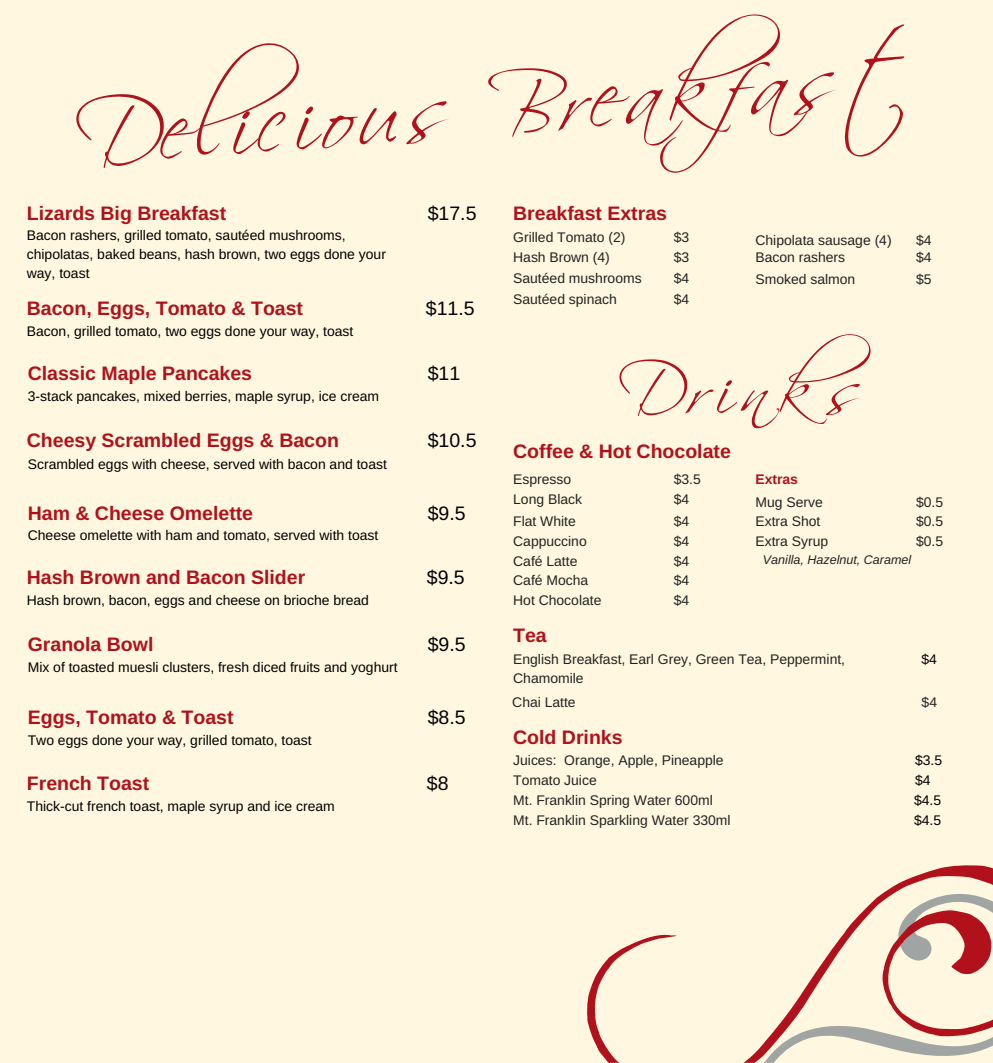
<style>
.page{position:relative;width:993px;height:1063px;background:#fff}
.page>*{position:absolute;margin:0;border:0;box-sizing:border-box;transform-origin:0 0}
.t1{font:89.12px "Scriptina";color:#b0111b}
.t2{font:69.62px "Scriptina";letter-spacing:.13em;color:#b0111b}
.t3{font:700 19.5px "Arimo";color:#b0111b}
.t4{font:19.5px "Arimo";color:#000}
.t5{font:13.88px/18.8px "Arimo";color:#000}
.t6{font:13.88px "Arimo";color:#222}
.t7{font:700 13.88px "Arimo";color:#b0111b}
.t8{font:italic 12.5px "Arimo";color:#222}
</style>
<div class="page">
<hr style="left:0;top:0;width:497px;height:1px;background:#a0a4a3">
<hr style="left:495px;top:0;width:497px;height:1px;background:#a0a4a3">
<div style="left:0;top:1px;width:496px;height:1062px;background:#fff7df"></div>
<div style="left:494px;top:1px;width:498px;height:1062px;background:#fff7df"></div>
<svg style="left:587px;top:865px;width:405px;height:198px"></svg>
<h1 class="t1" style="left:72px;top:81px;width:835px;rotate:-4deg">Delicious Breakfast</h1>
<h3 class="t3" style="left:27px;top:202px;width:201px">Lizards Big Breakfast</h3>
<p class="t5" style="left:27px;top:226px;width:360px">Bacon rashers, grilled tomato, sautéed mushrooms, chipolatas, baked beans, hash brown, two eggs done your way, toast</p>
<h3 class="t4" style="left:427px;top:202px;width:50px">$17.5</h3>
<h3 class="t3" style="left:513px;top:202px;width:155px">Breakfast Extras</h3>
<p class="t6" style="left:513px;top:229px;width:114px">Grilled Tomato (2)</p>
<p class="t6" style="left:673px;top:229px;width:17px">$3</p>
<p class="t6" style="left:755px;top:232px;width:138px">Chipolata sausage (4)</p>
<p class="t6" style="left:915px;top:232px;width:17px">$4</p>
<p class="t6" style="left:755px;top:249px;width:91px">Bacon rashers</p>
<p class="t6" style="left:915px;top:249px;width:17px">$4</p>
<p class="t6" style="left:755px;top:272px;width:101px">Smoked salmon</p>
<p class="t6" style="left:915px;top:272px;width:17px">$5</p>
<p class="t6" style="left:513px;top:249px;width:98px">Hash Brown (4)</p>
<p class="t6" style="left:673px;top:249px;width:17px">$3</p>
<p class="t6" style="left:513px;top:271px;width:130px">Sautéed mushrooms</p>
<p class="t6" style="left:673px;top:271px;width:17px">$4</p>
<p class="t6" style="left:513px;top:291px;width:105px">Sautéed spinach</p>
<p class="t6" style="left:673px;top:291px;width:17px">$4</p>
<h3 class="t3" style="left:27px;top:298px;width:278px">Bacon, Eggs, Tomato &amp; Toast</h3>
<h3 class="t4" style="left:426px;top:298px;width:50px">$11.5</h3>
<p class="t5" style="left:27px;top:322px;width:328px">Bacon, grilled tomato, two eggs done your way, toast</p>
<h3 class="t3" style="left:28px;top:362px;width:226px">Classic Maple Pancakes</h3>
<h3 class="t4" style="left:427px;top:362px;width:34px">$11</h3>
<p class="t5" style="left:28px;top:386px;width:353px">3-stack pancakes, mixed berries, maple syrup, ice cream</p>
<h3 class="t3" style="left:27px;top:429px;width:313px">Cheesy Scrambled Eggs &amp; Bacon</h3>
<h3 class="t4" style="left:427px;top:430px;width:50px">$10.5</h3>
<p class="t5" style="left:28px;top:455px;width:360px">Scrambled eggs with cheese, served with bacon and toast</p>
<h3 class="t3" style="left:28px;top:502px;width:227px">Ham &amp; Cheese Omelette</h3>
<h3 class="t4" style="left:427px;top:502px;width:39px">$9.5</h3>
<p class="t5" style="left:28px;top:526px;width:352px">Cheese omelette with ham and tomato, served with toast</p>
<h3 class="t3" style="left:27px;top:567px;width:280px">Hash Brown and Bacon Slider</h3>
<h3 class="t4" style="left:426px;top:567px;width:39px">$9.5</h3>
<p class="t5" style="left:27px;top:591px;width:343px">Hash brown, bacon, eggs and cheese on brioche bread</p>
<h3 class="t3" style="left:28px;top:633px;width:127px">Granola Bowl</h3>
<h3 class="t4" style="left:427px;top:633px;width:39px">$9.5</h3>
<p class="t5" style="left:28px;top:657px;width:371px">Mix of toasted muesli clusters, fresh diced fruits and yoghurt</p>
<h3 class="t3" style="left:28px;top:707px;width:207px">Eggs, Tomato &amp; Toast</h3>
<h3 class="t4" style="left:427px;top:707px;width:39px">$8.5</h3>
<p class="t5" style="left:28px;top:731px;width:285px">Two eggs done your way, grilled tomato, toast</p>
<h3 class="t3" style="left:27px;top:772px;width:124px">French Toast</h3>
<h3 class="t4" style="left:426px;top:772px;width:23px">$8</h3>
<p class="t5" style="left:27px;top:796px;width:309px">Thick-cut french toast, maple syrup and ice cream</p>
<h2 class="t2" style="left:617px;top:348px;width:254px">Drinks</h2>
<h3 class="t3" style="left:513px;top:440px;width:219px">Coffee &amp; Hot Chocolate</h3>
<p class="t6" style="left:513px;top:471px;width:60px">Espresso</p>
<p class="t6" style="left:673px;top:471px;width:29px">$3.5</p>
<p class="t6" style="left:513px;top:491px;width:70px">Long Black</p>
<p class="t6" style="left:673px;top:491px;width:17px">$4</p>
<p class="t6" style="left:513px;top:514px;width:64px">Flat White</p>
<p class="t6" style="left:673px;top:514px;width:17px">$4</p>
<p class="t6" style="left:513px;top:533px;width:75px">Cappuccino</p>
<p class="t6" style="left:673px;top:533px;width:17px">$4</p>
<p class="t6" style="left:513px;top:553px;width:66px">Café Latte</p>
<p class="t6" style="left:673px;top:553px;width:17px">$4</p>
<p class="t6" style="left:513px;top:573px;width:77px">Café Mocha</p>
<p class="t6" style="left:673px;top:573px;width:17px">$4</p>
<p class="t6" style="left:513px;top:593px;width:90px">Hot Chocolate</p>
<p class="t6" style="left:673px;top:593px;width:17px">$4</p>
<h3 class="t3" style="left:513px;top:624px;width:35px">Tea</h3>
<p class="t7" style="left:755px;top:471px;width:44px">Extras</p>
<p class="t6" style="left:755px;top:494px;width:69px">Mug Serve</p>
<p class="t6" style="left:915px;top:494px;width:29px">$0.5</p>
<p class="t6" style="left:755px;top:514px;width:66px">Extra Shot</p>
<p class="t6" style="left:915px;top:514px;width:29px">$0.5</p>
<p class="t6" style="left:755px;top:533px;width:74px">Extra Syrup</p>
<p class="t6" style="left:915px;top:533px;width:29px">$0.5</p>
<p class="t8" style="left:762px;top:552px;width:150px">Vanilla, Hazelnut, Caramel</p>
<p class="t6" style="left:513px;top:652px;width:333px">English Breakfast, Earl Grey, Green Tea, Peppermint,</p>
<p class="t5" style="left:921px;top:650px;width:17px">$4</p>
<p class="t6" style="left:513px;top:670px;width:72px">Chamomile</p>
<p class="t6" style="left:512px;top:695px;width:65px">Chai Latte</p>
<p class="t6" style="left:921px;top:695px;width:17px">$4</p>
<h3 class="t3" style="left:513px;top:726px;width:111px">Cold Drinks</h3>
<p class="t6" style="left:513px;top:753px;width:212px">Juices: Orange, Apple, Pineapple</p>
<p class="t5" style="left:914px;top:751px;width:29px">$3.5</p>
<p class="t6" style="left:513px;top:773px;width:85px">Tomato Juice</p>
<p class="t5" style="left:914px;top:771px;width:17px">$4</p>
<p class="t6" style="left:513px;top:792px;width:201px">Mt. Franklin Spring Water 600ml</p>
<p class="t5" style="left:913px;top:791px;width:29px">$4.5</p>
<p class="t6" style="left:513px;top:812px;width:219px">Mt. Franklin Sparkling Water 330ml</p>
<p class="t5" style="left:913px;top:810px;width:29px">$4.5</p>
</div>
